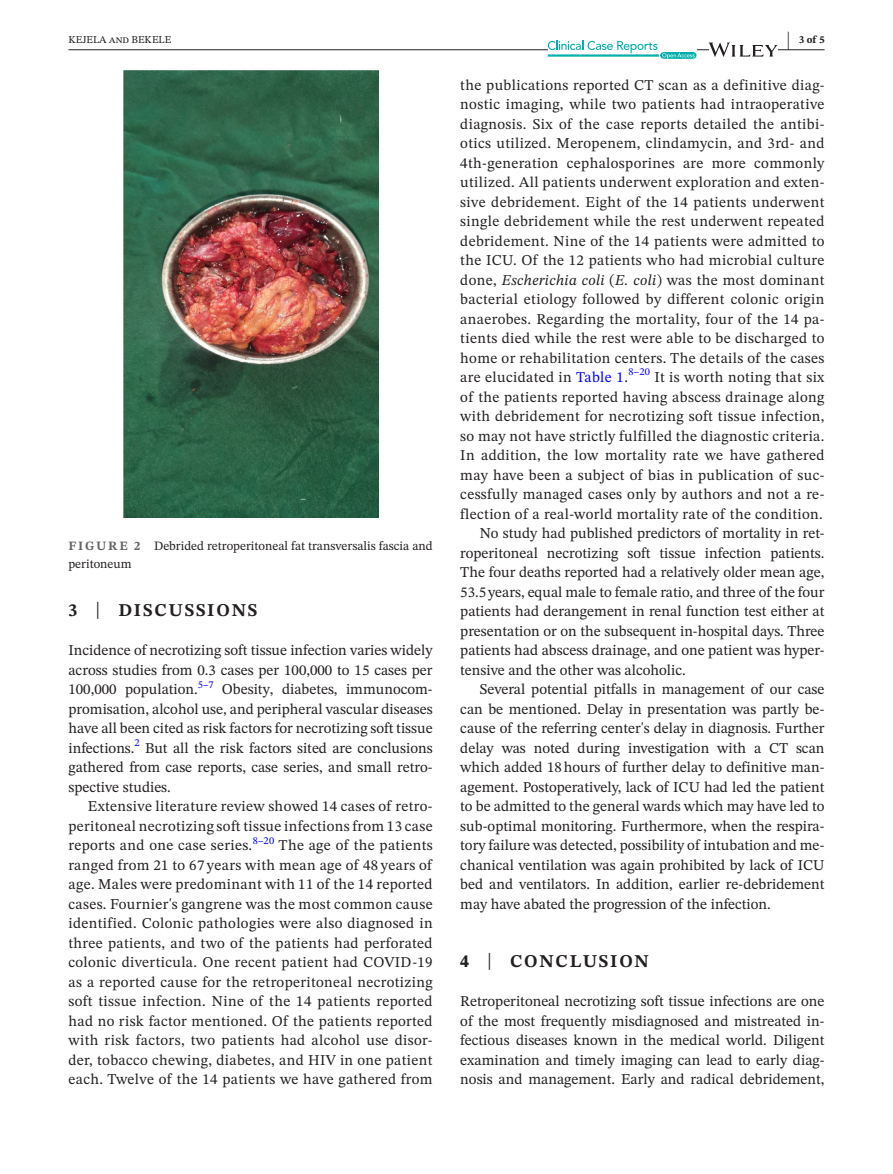
<style>
.page{position:relative;width:893px;height:1174px;background:#fff}
.page>*{position:absolute;margin:0;border:0;box-sizing:border-box;transform-origin:0 0}
.t1{font:700 21px "STIX Two Text";color:#231f20;scale:.42 1}
.t2{font:700 18px "STIX Two Text";letter-spacing:.1em;color:#231f20}
.t3{font:15px/19.5px "STIX Two Text";letter-spacing:.005em;color:#231f20;text-align:justify}
.t4{font:15px "STIX Two Text";letter-spacing:.025em;color:#231f20}
.t5{font:12.75px/18px "STIX Two Text";color:#231f20}
.t6{font:10.5px "STIX Two Text";color:#231f20}
.t7{font:10.5px "STIX Two Text";color:#00f}
.t8{font:700 10.5px "STIX Two Text";color:#231f20}
.s1{font-weight:700;color:#636366}
.s2{font-weight:400;font-size:23.7px}
.s3{font-style:italic}
.s4{color:#00f}
</style>
<div class="page">
<hr style="left:68px;top:49px;width:756px;height:1px;background:#231f20">
<svg style="left:548px;top:41px;width:148px;height:18px"></svg>
<svg style="left:709px;top:43px;width:68px;height:14px"></svg>
<img style="left:123px;top:70px;width:255px;height:447px">
<h1 class="t1" style="left:787px;top:24px;width:8px">|</h1>
<p class="t6" style="left:68px;top:32px;width:104px">KEJELA and BEKELE</p>
<p class="t8" style="left:799px;top:32px;width:27px">3 of 5</p>
<p class="t5" style="left:68px;top:536px;width:366px"><span class="s1">FIGURE 2</span> Debrided retroperitoneal fat transversalis fascia and peritoneum</p>
<p class="t2" style="left:68px;top:597px;width:190px">3 <span class="s2">|</span> DISCUSSIONS</p>
<p class="t3" style="left:68px;top:640px;width:366px">Incidence of necrotizing soft tissue infection varies widely across studies from 0.3 cases per 100,000 to 15 cases per 100,000 population.</p>
<p class="t7" style="left:198px;top:676px;width:17px">5–7</p>
<p class="t3" style="left:68px;top:679px;width:366px;text-indent:153px">Obesity, diabetes, immunocom&shy;promisation, alcohol use, and peripheral vascular diseases have all been cited as risk factors for necrotizing soft tissue infections.</p>
<p class="t7" style="left:135px;top:735px;width:7px">2</p>
<p class="t3" style="left:68px;top:738px;width:366px;text-indent:77px">But all the risk factors sited are conclusions gathered from case reports, case series, and small retro&shy;spective studies.</p>
<p class="t3" style="left:68px;top:796px;width:366px;text-indent:20px">Extensive literature review showed 14 cases of retro&shy;peritoneal necrotizing soft tissue infections from 13 case reports and one case series.</p>
<p class="t7" style="left:253px;top:832px;width:23px">8–20</p>
<p class="t3" style="left:68px;top:835px;width:366px;text-indent:210px">The age of the patients ranged from 21 to 67 years with mean age of 48 years of age. Males were predominant with 11 of the 14 reported cases. Fournier's gangrene was the most common cause identified. Colonic pathologies were also diagnosed in three patients, and two of the patients had perforated colonic diverticula. One recent patient had COVID-19 as a reported cause for the retroperitoneal necrotizing soft tissue infection. Nine of the 14 patients reported had no risk factor mentioned. Of the patients reported with risk factors, two patients had alcohol use disor&shy;der, tobacco chewing, diabetes, and HIV in one patient each. Twelve of the 14 patients we have gathered from</p>
<p class="t4" style="left:460px;top:74px;width:366px">the publications reported CT scan as a definitive diag-</p>
<p class="t4" style="left:460px;top:93px;width:366px">nostic imaging, while two patients had intraoperative</p>
<p class="t4" style="left:460px;top:113px;width:366px">diagnosis. Six of the case reports detailed the antibi-</p>
<p class="t4" style="left:460px;top:132px;width:366px">otics utilized. Meropenem, clindamycin, and 3rd- and</p>
<p class="t4" style="left:460px;top:152px;width:366px">4th-generation cephalosporines are more commonly</p>
<p class="t4" style="left:460px;top:171px;width:366px">utilized. All patients underwent exploration and exten-</p>
<p class="t4" style="left:460px;top:191px;width:366px">sive debridement. Eight of the 14 patients underwent</p>
<p class="t4" style="left:460px;top:210px;width:366px">single debridement while the rest underwent repeated</p>
<p class="t4" style="left:460px;top:230px;width:366px">debridement. Nine of the 14 patients were admitted to</p>
<p class="t4" style="left:460px;top:249px;width:366px">the ICU. Of the 12 patients who had microbial culture</p>
<p class="t4" style="left:460px;top:269px;width:366px">done, <span class="s3">Escherichia coli</span> (<span class="s3">E. coli</span>) was the most dominant</p>
<p class="t4" style="left:460px;top:288px;width:366px">bacterial etiology followed by different colonic origin</p>
<p class="t4" style="left:460px;top:308px;width:366px">anaerobes. Regarding the mortality, four of the 14 pa-</p>
<p class="t4" style="left:460px;top:327px;width:366px">tients died while the rest were able to be discharged to</p>
<p class="t4" style="left:460px;top:347px;width:366px">home or rehabilitation centers. The details of the cases</p>
<p class="t4" style="left:460px;top:366px;width:366px">are elucidated in <span class="s4">Table 1</span>.<sup>8–20</sup> It is worth noting that six</p>
<p class="t4" style="left:460px;top:386px;width:366px">of the patients reported having abscess drainage along</p>
<p class="t4" style="left:460px;top:405px;width:366px">with debridement for necrotizing soft tissue infection,</p>
<p class="t4" style="left:460px;top:425px;width:366px">so may not have strictly fulfilled the diagnostic criteria.</p>
<p class="t4" style="left:460px;top:444px;width:366px">In addition, the low mortality rate we have gathered</p>
<p class="t4" style="left:460px;top:464px;width:366px">may have been a subject of bias in publication of suc-</p>
<p class="t4" style="left:460px;top:483px;width:366px">cessfully managed cases only by authors and not a re-</p>
<p class="t4" style="left:460px;top:503px;width:364px">flection of a real-world mortality rate of the condition.</p>
<p class="t3" style="left:480px;top:523px;width:346px">No study had published predictors of mortality in ret-</p>
<p class="t3" style="left:460px;top:543px;width:366px">roperitoneal necrotizing soft tissue infection patients.</p>
<p class="t3" style="left:460px;top:562px;width:366px">The four deaths reported had a relatively older mean age,</p>
<p class="t3" style="left:460px;top:582px;width:366px">53.5 years, equal male to female ratio, and three of the four</p>
<p class="t3" style="left:460px;top:601px;width:366px">patients had derangement in renal function test either at</p>
<p class="t3" style="left:460px;top:621px;width:366px">presentation or on the subsequent in-hospital days. Three</p>
<p class="t3" style="left:460px;top:640px;width:366px">patients had abscess drainage, and one patient was hyper-</p>
<p class="t3" style="left:460px;top:660px;width:227px">tensive and the other was alcoholic.</p>
<p class="t3" style="left:480px;top:679px;width:346px">Several potential pitfalls in management of our case</p>
<p class="t3" style="left:460px;top:699px;width:366px">can be mentioned. Delay in presentation was partly be-</p>
<p class="t3" style="left:460px;top:718px;width:366px">cause of the referring center's delay in diagnosis. Further</p>
<p class="t3" style="left:460px;top:738px;width:366px">delay was noted during investigation with a CT scan</p>
<p class="t3" style="left:460px;top:757px;width:366px">which added 18hours of further delay to definitive man-</p>
<p class="t3" style="left:460px;top:777px;width:366px">agement. Postoperatively, lack of ICU had led the patient</p>
<p class="t3" style="left:460px;top:796px;width:366px">to be admitted to the general wards which may have led to</p>
<p class="t3" style="left:460px;top:816px;width:366px">sub-optimal monitoring. Furthermore, when the respira-</p>
<p class="t3" style="left:460px;top:835px;width:366px">tory failure was detected, possibility of intubation and me-</p>
<p class="t3" style="left:460px;top:855px;width:366px">chanical ventilation was again prohibited by lack of ICU</p>
<p class="t3" style="left:460px;top:874px;width:366px">bed and ventilators. In addition, earlier re-debridement</p>
<p class="t3" style="left:460px;top:894px;width:312px">may have abated the progression of the infection.</p>
<p class="t2" style="left:460px;top:948px;width:190px">4 <span class="s2">|</span> CONCLUSION</p>
<p class="t3" style="left:460px;top:991px;width:366px">Retroperitoneal necrotizing soft tissue infections are one of the most frequently misdiagnosed and mistreated in&shy;fectious diseases known in the medical world. Diligent examination and timely imaging can lead to early diag&shy;nosis and management. Early and radical debridement,</p>
</div>
